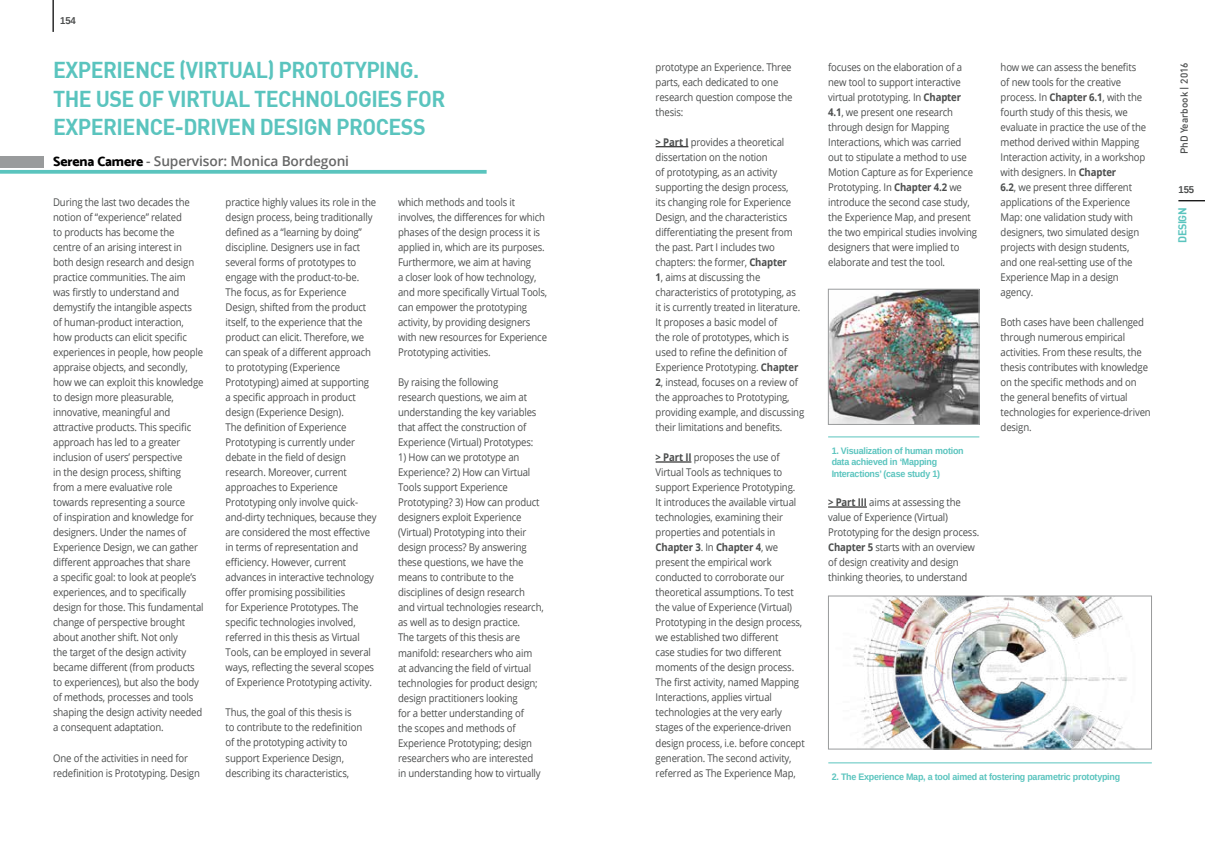
<style>
.page{position:relative;width:1205px;height:851px;background:#fff}
.page>*{position:absolute;margin:0;border:0;box-sizing:border-box;transform-origin:0 0}
.t1{font:22.5px/28.8px "DIN Bold";letter-spacing:-.025em;color:#5ac4be;scale:.95 1}
.t2{font:600 13.75px "Open Sans";letter-spacing:-.01em;color:#666767}
.t3{font:11.25px "DIN";color:#5ac4be;scale:.95 1}
.t4{font:10.62px/15px "Open Sans";letter-spacing:-.015em;color:#4b4d4d;scale:.9 1}
.t5{font:500 10px "DIN";color:#4b4d4d}
.t6{font:700 10px "Arimo";letter-spacing:-.01em;color:#4b4d4d;scale:.95 1}
.t7{font:700 9.38px/11.2px "Arimo";letter-spacing:-.025em;color:#5ac4be;scale:.95 1}
.s1{font-family:"Mosk Extra Bold 800";font-weight:400;color:#000}
.s2{font-weight:700}
</style>
<div class="page">
<hr style="left:53px;top:0;width:1px;height:32px;background:#000">
<svg style="left:0;top:170px;width:487px;height:4px;background:#66c8c2"></svg>
<hr style="left:656px;top:146px;width:32px;height:1px;background:#000">
<hr style="left:656px;top:461px;width:35px;height:1px;background:#000">
<hr style="left:828px;top:506px;width:39px;height:1px;background:#000">
<hr style="left:828px;top:762px;width:324px;height:1px;background:#5ac4be">
<hr style="left:828px;top:436px;width:151px;height:1px;background:#5ac4be">
<img style="left:853px;top:597px;width:279px;height:150px">
<div style="left:828px;top:595px;width:324px;height:154px;border:1px solid #999b9c"></div>
<img style="left:830px;top:291px;width:147px;height:131px">
<div style="left:828px;top:289px;width:151px;height:135px;border:1px solid #999b9c"></div>
<svg style="left:1178px;top:200px;width:27px;height:1px"></svg>
<div style="left:0;top:156px;width:44px;height:11px;background:#999b9c"></div>
<p class="t6" style="left:60px;top:14px;width:18px">154</p>
<h1 class="t1" style="left:53px;top:54px;width:414px">EXPERIENCE (VIRTUAL) PROTOTYPING.<br>THE USE OF VIRTUAL TECHNOLOGIES FOR<br>EXPERIENCE-DRIVEN DESIGN PROCESS</h1>
<p class="t2" style="left:53px;top:152px;width:297px"><span class="s1">Serena Camere</span> - Supervisor: Monica Bordegoni</p>
<p class="t4" style="left:53px;top:194px;width:169px">During the last two decades the notion of “experience” related<br>to products has become the centre of an arising interest in both design research and design practice communities. The aim was firstly to understand and demystify the intangible aspects<br>of human-product interaction, how products can elicit specific experiences in people, how people appraise objects, and secondly, how we can exploit this knowledge to design more pleasurable, innovative, meaningful and attractive products. This specific approach has led to a greater inclusion of users’ perspective<br>in the design process, shifting from a mere evaluative role towards representing a source<br>of inspiration and knowledge for designers. Under the names of<br>Experience Design, we can gather different approaches that share<br>a specific goal: to look at people’s experiences, and to specifically design for those. This fundamental change of perspective brought about another shift. Not only<br>the target of the design activity became different (from products to experiences), but also the body of methods, processes and tools shaping the design activity needed a consequent adaptation.</p>
<p class="t4" style="left:53px;top:749px;width:165px">One of the activities in need for redefinition is Prototyping. Design</p>
<p class="t4" style="left:226px;top:194px;width:169px">practice highly values its role in the design process, being traditionally defined as a “learning by doing” discipline. Designers use in fact several forms of prototypes to engage with the product-to-be.<br>The focus, as for Experience<br>Design, shifted from the product itself, to the experience that the product can elicit. Therefore, we can speak of a different approach to prototyping (Experience<br>Prototyping) aimed at supporting a specific approach in product design (Experience Design).<br>The definition of Experience<br>Prototyping is currently under debate in the field of design research. Moreover, current approaches to Experience<br>Prototyping only involve quick&shy;and-dirty techniques, because they are considered the most effective in terms of representation and efficiency. However, current advances in interactive technology offer promising possibilities<br>for Experience Prototypes. The specific technologies involved, referred in this thesis as Virtual<br>Tools, can be employed in several ways, reflecting the several scopes of Experience Prototyping activity.</p>
<p class="t4" style="left:226px;top:704px;width:153px">Thus, the goal of this thesis is to contribute to the redefinition of the prototyping activity to support Experience Design, describing its characteristics,</p>
<p class="t4" style="left:398px;top:194px;width:167px">which methods and tools it involves, the differences for which phases of the design process it is applied in, which are its purposes.<br>Furthermore, we aim at having<br>a closer look of how technology, and more specifically Virtual Tools, can empower the prototyping activity, by providing designers with new resources for Experience<br>Prototyping activities.</p>
<p class="t4" style="left:398px;top:374px;width:155px">By raising the following research questions, we aim at understanding the key variables that affect the construction of<br>Experience (Virtual) Prototypes:</p>
<p class="t4" style="left:398px;top:449px;width:163px">1) How can we prototype an<br>Experience? 2) How can Virtual<br>Tools support Experience<br>Prototyping? 3) How can product designers exploit Experience (Virtual) Prototyping into their design process? By answering these questions, we have the means to contribute to the disciplines of design research and virtual technologies research, as well as to design practice.<br>The targets of this thesis are manifold: researchers who aim<br>at advancing the field of virtual technologies for product design; design practitioners looking<br>for a better understanding of<br>the scopes and methods of<br>Experience Prototyping; design researchers who are interested in understanding how to virtually</p>
<p class="t4" style="left:656px;top:59px;width:153px">prototype an Experience. Three parts, each dedicated to one research question compose the thesis:</p>
<p class="t4" style="left:656px;top:134px;width:167px"><span class="s2">&gt; Part I</span> provides a theoretical dissertation on the notion<br>of prototyping, as an activity supporting the design process,<br>its changing role for Experience<br>Design, and the characteristics differentiating the present from the past. Part I includes two chapters: the former, <span class="s2">Chapter<br>1</span>, aims at discussing the characteristics of prototyping, as it is currently treated in literature.<br>It proposes a basic model of<br>the role of prototypes, which is used to refine the definition of<br>Experience Prototyping. <span class="s2">Chapter<br>2</span>, instead, focuses on a review of the approaches to Prototyping, providing example, and discussing their limitations and benefits.</p>
<p class="t4" style="left:656px;top:449px;width:167px"><span class="s2">&gt; Part II</span> proposes the use of<br>Virtual Tools as techniques to support Experience Prototyping.<br>It introduces the available virtual technologies, examining their properties and potentials in<br><span class="s2">Chapter 3</span>. In <span class="s2">Chapter 4</span>, we present the empirical work conducted to corroborate our theoretical assumptions. To test the value of Experience (Virtual)<br>Prototyping in the design process, we established two different<br>case studies for two different moments of the design process.<br>The first activity, named Mapping<br>Interactions, applies virtual technologies at the very early stages of the experience-driven design process, i.e. before concept generation. The second activity, referred as The Experience Map,</p>
<p class="t4" style="left:828px;top:59px;width:167px">focuses on the elaboration of a new tool to support interactive virtual prototyping. In <span class="s2">Chapter<br>4.1</span>, we present one research through design for Mapping<br>Interactions, which was carried out to stipulate a method to use<br>Motion Capture as for Experience<br>Prototyping. In <span class="s2">Chapter 4.2</span> we introduce the second case study, the Experience Map, and present the two empirical studies involving designers that were implied to elaborate and test the tool.</p>
<p class="t7" style="left:831px;top:445px;width:140px">1. Visualization of human motion data achieved in ‘Mapping<br>Interactions’ (case study 1)</p>
<p class="t4" style="left:828px;top:494px;width:169px"><span class="s2">&gt; Part III</span> aims at assessing the value of Experience (Virtual)<br>Prototyping for the design process.<br><span class="s2">Chapter 5</span> starts with an overview of design creativity and design thinking theories, to understand</p>
<p class="t4" style="left:1000px;top:59px;width:163px">how we can assess the benefits of new tools for the creative process. In <span class="s2">Chapter 6.1</span>, with the fourth study of this thesis, we evaluate in practice the use of the method derived within Mapping<br>Interaction activity, in a workshop with designers. In <span class="s2">Chapter<br>6.2</span>, we present three different applications of the Experience<br>Map: one validation study with designers, two simulated design projects with design students, and one real-setting use of the<br>Experience Map in a design agency.</p>
<p class="t4" style="left:1000px;top:314px;width:168px">Both cases have been challenged through numerous empirical activities. From these results, the thesis contributes with knowledge on the specific methods and on the general benefits of virtual technologies for experience-driven design.</p>
<p class="t7" style="left:832px;top:771px;width:305px">2. The Experience Map, a tool aimed at fostering parametric prototyping</p>
<p class="t5" style="left:1178px;top:154px;width:93px;rotate:-90deg">PhD Yearbook | 2016</p>
<p class="t6" style="left:1178px;top:182px;width:18px">155</p>
<p class="t3" style="left:1175px;top:243px;width:37px;rotate:-90deg">design</p>
</div>
